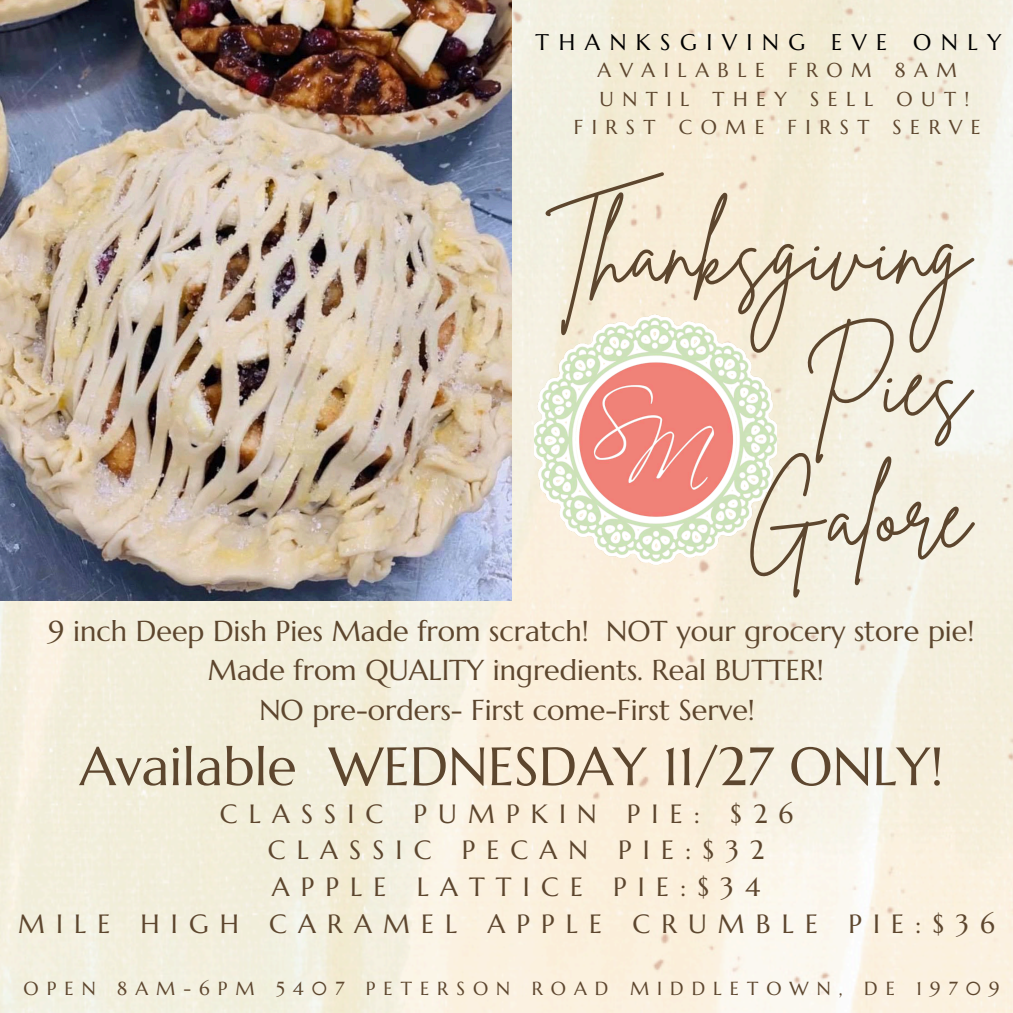
<style>
.page{position:relative;width:1013px;height:1013px;background:#fff}
.page>*{position:absolute;margin:0;border:0;box-sizing:border-box;transform-origin:0 0}
.t1{font:91px/131.9px "Brittany Signature";color:#5d462e;text-align:right}
.t2{font:53.75px "Marcellus";color:#5d462e}
.t3{font:28.75px/39.4px "Marcellus";color:#5d462e;text-align:center}
.t4{font:26.38px "Marcellus";letter-spacing:.425em;color:#5d462e}
.t5{font:22.62px "Marcellus";letter-spacing:.425em;color:#000}
.t6{font:20.12px "Marcellus";letter-spacing:.425em;color:#5d462e}
.t7{font:18.88px "Marcellus";letter-spacing:.425em;color:#5d462e}
</style>
<div class="page">
<img style="left:0;top:0;width:1012px;height:1012px">
<img style="left:0;top:0;width:511px;height:600px">
<img style="left:534px;top:309px;width:242px;height:264px">
<h1 class="t5" style="left:535px;top:28px;width:467px">THANKSGIVING EVE ONLY</h1>
<h1 class="t6" style="left:597px;top:58px;width:361px">AVAILABLE FROM 8AM</h1>
<h1 class="t6" style="left:599px;top:86px;width:371px">UNTIL THEY SELL OUT!</h1>
<h1 class="t6" style="left:573px;top:114px;width:408px">FIRST COME FIRST SERVE</h1>
<h3 class="t1" style="left:546px;top:188px;width:425px">Thanksgiving<br>Pies<br>Galore</h3>
<p class="t3" style="left:49px;top:611px;width:927px">9 inch Deep Dish Pies Made from scratch! NOT your grocery store pie!<br>Made from QUALITY ingredients. Real BUTTER!<br>NO pre-orders- First come-First Serve!</p>
<p class="t2" style="left:79px;top:732px;width:865px">Available WEDNESDAY 11/27 ONLY!</p>
<h2 class="t4" style="left:220px;top:797px;width:575px">CLASSIC PUMPKIN PIE: $26</h2>
<h2 class="t4" style="left:268px;top:833px;width:498px">CLASSIC PECAN PIE:$32</h2>
<h2 class="t4" style="left:272px;top:870px;width:490px">APPLE LATTICE PIE:$34</h2>
<h2 class="t4" style="left:18px;top:907px;width:978px">MILE HIGH CARAMEL APPLE CRUMBLE PIE:$36</h2>
<p class="t7" style="left:24px;top:976px;width:977px">OPEN 8AM-6PM 5407 PETERSON ROAD MIDDLETOWN, DE 19709</p>
</div>
